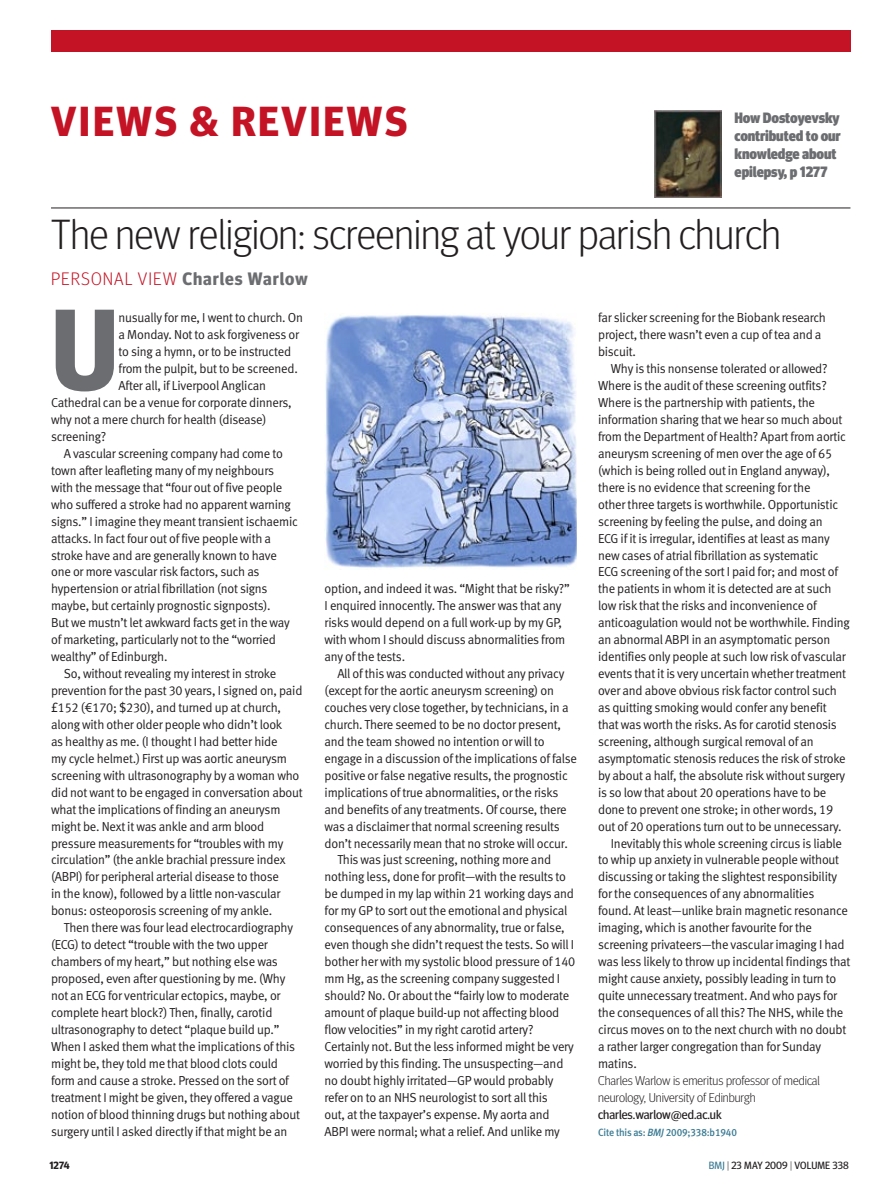
<style>
.page{position:relative;width:893px;height:1191px;background:#fff}
.page>*{position:absolute;margin:0;border:0;box-sizing:border-box;transform-origin:0 0}
.body_drop_cap_bold{font:700 115.35px "Meta Headline OT";color:#6c6d70}
.head_28_light{font:300 42px "Meta Headline OT";color:#231f20}
.t1{font:700 42px "Meta Headline OT";letter-spacing:.06em;color:#c41324}
.slug{font:700 18px "Meta Headline OT";letter-spacing:.05em;color:#6c6d70}
.section_blurb{font:900 15px/18px "Meta Headline OT";letter-spacing:-.005em;color:#6c6d70;scale:.95 1}
.body_3_col_indent_r{font:13.05px/17px "Meta Normal LF";letter-spacing:-.02em;color:#231f20}
.body_drop_cap_bold-2{font:13.05px "Meta Normal LF";letter-spacing:-.02em;color:#231f20}
.author_biog{font:300 12.75px/17px "Meta Headline OT";color:#231f20}
.author_biog-2{font:10.5px "Meta Medium LF";letter-spacing:-.015em;color:#3c7b93;scale:.95 1}
.t2{font:10.5px "Meta Headline OT";color:#231f20}
.t3{font:700 10.5px "Meta Headline OT";color:#231f20}
.s1{font-weight:300;color:#c41324}
.s2{font-weight:400}
.s3{font-style:italic}
.s4{color:#3c7b93}
.s5{font-weight:300}
</style>
<div class="page">
<hr style="left:51px;top:208px;width:799px;height:1px;background:#231f20">
<div style="left:51px;top:30px;width:799px;height:21px;background:#c41324"></div>
<img style="left:655px;top:111px;width:66px;height:87px">
<img style="left:325px;top:315px;width:252px;height:255px">
<p class="t1" style="left:51px;top:96px;width:53px">views</p>
<p class="t1" style="left:190px;top:96px;width:219px">&amp; REVIEWS</p>
<p class="section_blurb" style="left:735px;top:108px;width:113px">How Dostoyevsky contributed to our knowledge about epilepsy, p 1277</p>
<p class="head_28_light" style="left:51px;top:209px;width:731px">The new religion: screening at your parish church</p>
<p class="slug" style="left:51px;top:267px;width:258px"><span class="s1">PERSONAL VIEW</span> Charles Warlow</p>
<p class="body_drop_cap_bold" style="left:51px;top:280px;width:69px">U</p>
<p class="body_drop_cap_bold-2" style="left:119px;top:310px;width:186px">nusually for me, I went to church. On</p>
<p class="body_drop_cap_bold-2" style="left:119px;top:327px;width:182px">a Monday. Not to ask forgiveness or</p>
<p class="body_drop_cap_bold-2" style="left:119px;top:344px;width:174px">to sing a hymn, or to be instructed</p>
<p class="body_drop_cap_bold-2" style="left:119px;top:361px;width:181px">from the pulpit, but to be screened.</p>
<p class="body_drop_cap_bold-2" style="left:119px;top:378px;width:149px">After all, if Liverpool Anglican</p>
<p class="body_drop_cap_bold-2" style="left:51px;top:395px;width:242px">Cathedral can be a venue for corporate dinners,</p>
<p class="body_drop_cap_bold-2" style="left:51px;top:412px;width:217px">why not a mere church for health (disease)</p>
<p class="body_drop_cap_bold-2" style="left:51px;top:429px;width:57px">screening?</p>
<p class="body_3_col_indent_r" style="left:51px;top:445px;width:248px;text-indent:13px">A vascular screening company had come to town after leafleting many of my neighbours with the message that “four out of five people who suffered a stroke had no apparent warning signs.” I imagine they meant transient ischaemic attacks. In fact four out of five people with a stroke have and are generally known to have one or more vascular risk factors, such as hypertension or atrial fibrillation (not signs maybe, but certainly prognostic signposts).<br>But we mustn’t let awkward facts get in the way of marketing, particularly not to the “worried wealthy” of Edinburgh.</p>
<p class="body_3_col_indent_r" style="left:51px;top:665px;width:253px;text-indent:13px">So, without revealing my interest in stroke prevention for the past 30 years, I signed on, paid £152 (€170; $230), and turned up at church, along with other older people who didn’t look<br>as healthy as me. (I thought I had better hide<br>my cycle helmet.) First up was aortic aneurysm screening with ultrasonography by a woman who did not want to be engaged in conversation about what the implications of finding an aneurysm might be. Next it was ankle and arm blood pressure measurements for “troubles with my circulation” (the ankle brachial pressure index (ABPI) for peripheral arterial disease to those<br>in the know), followed by a little non-vascular bonus: osteoporosis screening of my ankle.</p>
<p class="body_3_col_indent_r" style="left:51px;top:919px;width:250px;text-indent:13px">Then there was four lead electrocardiography (ECG) to detect “trouble with the two upper chambers of my heart,” but nothing else was proposed, even after questioning by me. (Why not an ECG for ventricular ectopics, maybe, or complete heart block?) Then, finally, carotid ultrasonography to detect “plaque build up.” When I asked them what the implications of this might be, they told me that blood clots could form and cause a stroke. Pressed on the sort of treatment I might be given, they offered a vague notion of blood thinning drugs but nothing about surgery until I asked directly if that might be an</p>
<p class="body_3_col_indent_r" style="left:325px;top:580px;width:247px">option, and indeed it was. “Might that be risky?” I enquired innocently. The answer was that any risks would depend on a full work-up by my GP, with whom I should discuss abnormalities from any of the tests.</p>
<p class="body_3_col_indent_r" style="left:325px;top:665px;width:254px;text-indent:13px">All of this was conducted without any privacy (except for the aortic aneurysm screening) on couches very close together, by technicians, in a church. There seemed to be no doctor present, and the team showed no intention or will to engage in a discussion of the implications of false positive or false negative results, the prognostic implications of true abnormalities, or the risks and benefits of any treatments. Of course, there was a disclaimer that normal screening results don’t necessarily mean that no stroke will occur.</p>
<p class="body_3_col_indent_r" style="left:325px;top:851px;width:252px;text-indent:13px">This was just screening, nothing more and nothing less, done for profit—with the results to be dumped in my lap within 21 working days and for my GP to sort out the emotional and physical consequences of any abnormality, true or false, even though she didn’t request the tests. So will I bother her with my systolic blood pressure of 140 mm Hg, as the screening company suggested I should? No. Or about the “fairly low to moderate amount of plaque build-up not affecting blood flow velocities” in my right carotid artery?<br>Certainly not. But the less informed might be very worried by this finding. The unsuspecting—and no doubt highly irritated—GP would probably refer on to an NHS neurologist to sort all this<br>out, at the taxpayer’s expense. My aorta and ABPI were normal; what a relief. And unlike my</p>
<p class="body_3_col_indent_r" style="left:598px;top:309px;width:229px">far slicker screening for the Biobank research project, there wasn’t even a cup of tea and a biscuit.</p>
<p class="body_3_col_indent_r" style="left:598px;top:360px;width:253px;text-indent:13px">Why is this nonsense tolerated or allowed?<br>Where is the audit of these screening outfits?<br>Where is the partnership with patients, the information sharing that we hear so much about from the Department of Health? Apart from aortic aneurysm screening of men over the age of 65 (which is being rolled out in England anyway), there is no evidence that screening for the<br>other three targets is worthwhile. Opportunistic screening by feeling the pulse, and doing an<br>ECG if it is irregular, identifies at least as many new cases of atrial fibrillation as systematic<br>ECG screening of the sort I paid for; and most of the patients in whom it is detected are at such low risk that the risks and inconvenience of anticoagulation would not be worthwhile. Finding an abnormal ABPI in an asymptomatic person identifies only people at such low risk of vascular events that it is very uncertain whether treatment over and above obvious risk factor control such as quitting smoking would confer any benefit that was worth the risks. As for carotid stenosis screening, although surgical removal of an asymptomatic stenosis reduces the risk of stroke by about a half, the absolute risk without surgery is so low that about 20 operations have to be done to prevent one stroke; in other words, 19 out of 20 operations turn out to be unnecessary.</p>
<p class="body_3_col_indent_r" style="left:598px;top:834px;width:254px;text-indent:13px">Inevitably this whole screening circus is liable to whip up anxiety in vulnerable people without discussing or taking the slightest responsibility for the consequences of any abnormalities found. At least—unlike brain magnetic resonance imaging, which is another favourite for the screening privateers—the vascular imaging I had was less likely to throw up incidental findings that might cause anxiety, possibly leading in turn to quite unnecessary treatment. And who pays for the consequences of all this? The NHS, while the circus moves on to the next church with no doubt a rather larger congregation than for Sunday matins.</p>
<p class="author_biog" style="left:598px;top:1071px;width:223px">Charles Warlow is emeritus professor of medical neurology, University of Edinburgh <span class="s2">charles.warlow@ed.ac.uk</span></p>
<p class="author_biog-2" style="left:598px;top:1125px;width:148px">Cite this as: <span class="s3">BMJ</span> 2009;338:b1940</p>
<p class="t3" style="left:49px;top:1159px;width:22px">1274</p>
<p class="t2" style="left:709px;top:1159px;width:141px"><span class="s4">BMJ</span> <span class="s5">|</span> 23 may 2009 <span class="s5">|</span> Volume 338</p>
</div>
